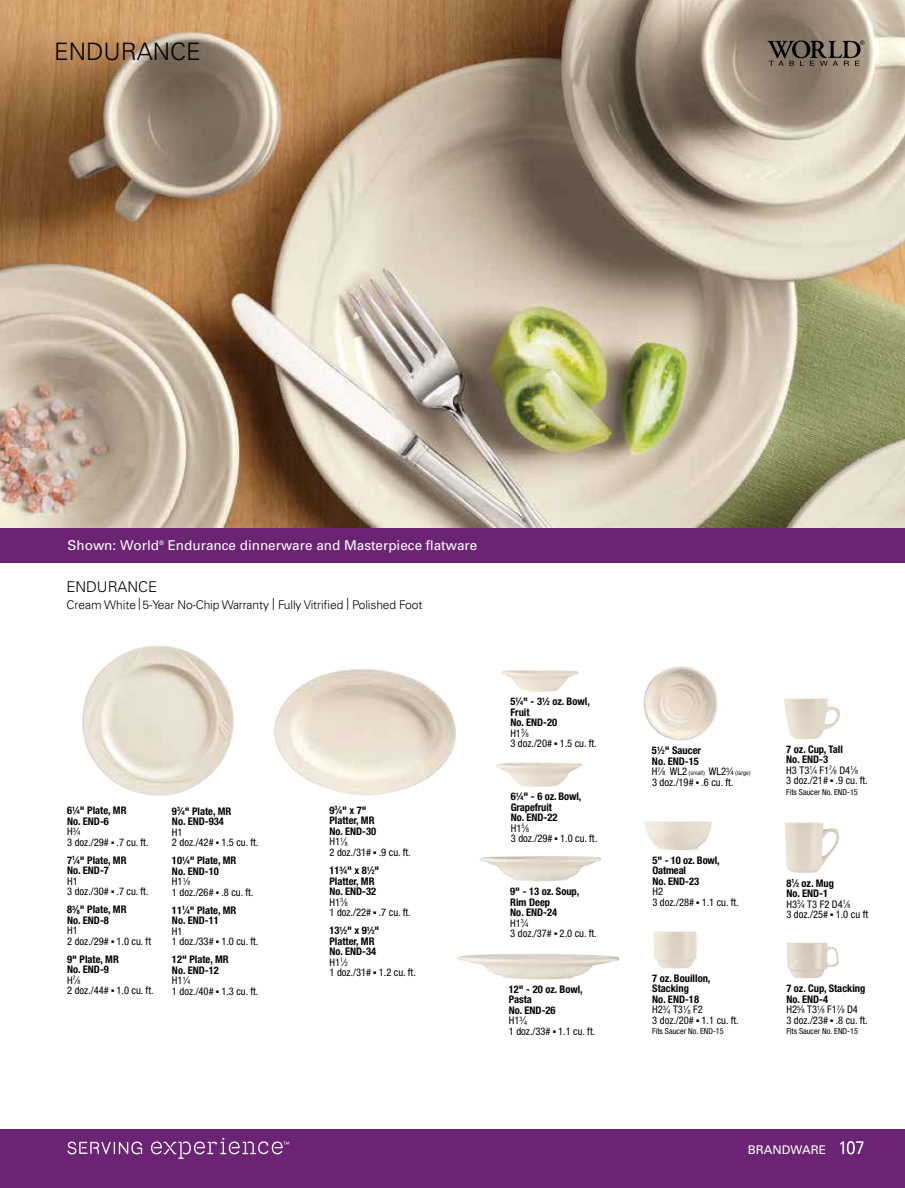
<style>
.page{position:relative;width:905px;height:1188px;background:#fff}
.page>*{position:absolute;margin:0;border:0;box-sizing:border-box;transform-origin:0 0}
.t1{font:300 24px "Univers";color:#000}
.t2{font:300 18px "Univers";color:#fff;scale:.9 1}
.t3{font:300 14.85px "Univers";color:#000}
.t4{font:13.5px "Univers";color:#fff}
.t5{font:300 12px "Univers";letter-spacing:-.01em;color:#000}
.t6{font:12px "Univers";color:#fff}
.t7{font:700 condensed 10.5px/10.5px "Helvetica Neue";color:#000}
.t8{font:condensed 10.5px/10.5px "Helvetica Neue";color:#000}
.t9{font:condensed 8.25px "Helvetica Neue";color:#000}
.t10{font:6px "Food Service Roman";color:#000}
.s1{font-size:16.8px}
.s2{font-size:6.15px}
.s3{font-weight:400}
.s4{font-weight:400;font-size:6.15px}
.s5{font-family:"Universal Newswith Comm Pi";font-weight:400;font-stretch:normal;font-size:9.75px}
.s6{font-family:"Universal Newswith Comm Pi";font-stretch:normal;font-size:9.75px}
.s7{font-weight:700}
.s8{font-family:"Helvetica Neue";font-stretch:condensed;font-size:10.5px}
.s9{font-family:"Helvetica Neue";font-stretch:condensed;font-size:6.15px}
.s10{font-weight:700;font-size:6.15px}
</style>
<div class="page">
<img style="left:0;top:0;width:904px;height:528px">
<div style="left:0;top:1129px;width:904px;height:59px;background:#6b2473"></div>
<svg style="left:767px;top:40px;width:97px;height:26px;background:#6a5f53"></svg>
<img style="left:643px;top:666px;width:75px;height:75px">
<img style="left:784px;top:698px;width:56px;height:41px">
<img style="left:787px;top:943px;width:52px;height:35px">
<img style="left:784px;top:822px;width:55px;height:51px">
<img style="left:644px;top:821px;width:67px;height:29px">
<img style="left:653px;top:931px;width:43px;height:37px">
<img style="left:480px;top:856px;width:121px;height:25px">
<img style="left:457px;top:954px;width:162px;height:25px">
<img style="left:501px;top:670px;width:77px;height:22px">
<img style="left:496px;top:763px;width:86px;height:24px">
<img style="left:82px;top:645px;width:152px;height:151px">
<img style="left:274px;top:669px;width:182px;height:126px">
<svg style="left:68px;top:1142px;width:74px;height:12px"></svg>
<svg style="left:151px;top:1138px;width:138px;height:21px"></svg>
<div style="left:0;top:528px;width:904px;height:34px;background:#6b2473"></div>
<h1 class="t1" style="left:54px;top:37px;width:148px">ENDURANCE</h1>
<p class="t4" style="left:68px;top:537px;width:411px">Shown: World<sup>®</sup> Endurance dinnerware and Masterpiece flatware</p>
<h3 class="t3" style="left:66px;top:577px;width:92px">ENDURANCE</h3>
<p class="t5" style="left:66px;top:597px;width:357px">Cream White <span class="s1">|</span> 5-Year No-Chip Warranty <span class="s1">|</span> Fully Vitrified <span class="s1">|</span> Polished Foot</p>
<p class="t7" style="left:67px;top:805px;width:83px">6<sup>1</sup>⁄<span class="s2">4</span>" Plate, MR<br>No. END-6<br><span class="s3">H</span><sup>3</sup><span class="s3">⁄</span><span class="s4">4<br></span><span class="s3">3 doz./29#</span> <span class="s5">▪</span> <span class="s3">.7 cu. ft.</span></p>
<p class="t7" style="left:67px;top:855px;width:61px">7<sup>1</sup>⁄<span class="s2">4</span>" Plate, MR<br>No. END-7</p>
<p class="t8" style="left:67px;top:876px;width:83px">H1<br>3 doz./30# <span class="s6">▪</span> .7 cu. ft.</p>
<p class="t7" style="left:67px;top:904px;width:61px">8<sup>3</sup>⁄<span class="s2">8</span>" Plate, MR<br>No. END-8</p>
<p class="t8" style="left:67px;top:925px;width:85px">H1<br>2 doz./29# <span class="s6">▪</span> 1.0 cu. ft</p>
<p class="t8" style="left:67px;top:954px;width:88px"><span class="s7">9" Plate, MR<br>No. END-9<br></span>H<sup>7</sup>⁄<span class="s2">8<br></span>2 doz./44# <span class="s6">▪</span> 1.0 cu. ft.</p>
<p class="t7" style="left:172px;top:805px;width:61px">9<sup>3</sup>⁄<span class="s2">4</span>" Plate, MR<br>No. END-934</p>
<p class="t8" style="left:172px;top:827px;width:88px">H1<br>2 doz./42# <span class="s6">▪</span> 1.5 cu. ft.</p>
<p class="t7" style="left:172px;top:855px;width:83px">10<sup>1</sup>⁄<span class="s2">4</span>" Plate, MR<br>No. END-10<br><span class="s3">H1</span><sup>1</sup><span class="s3">⁄</span><span class="s4">8<br></span><span class="s3">1 doz./26#</span> <span class="s5">▪</span> <span class="s3">.8 cu. ft.</span></p>
<p class="t7" style="left:172px;top:905px;width:66px">11<sup>1</sup>⁄<span class="s2">4</span>" Plate, MR<br>No. END-11</p>
<p class="t8" style="left:172px;top:926px;width:88px">H1<br>1 doz./33# <span class="s6">▪</span> 1.0 cu. ft.</p>
<p class="t8" style="left:172px;top:954px;width:88px"><span class="s7">12" Plate, MR<br>No. END-12<br></span>H1<sup>1</sup>⁄<span class="s2">4<br></span>1 doz./40# <span class="s6">▪</span> 1.3 cu. ft.</p>
<p class="t7" style="left:329px;top:805px;width:83px">9<sup>3</sup>⁄<span class="s2">4</span>" x 7"<br>Platter, MR<br>No. END-30<br><span class="s3">H1</span><sup>1</sup><span class="s3">⁄</span><span class="s4">8<br></span><span class="s3">2 doz./31#</span> <span class="s5">▪</span> <span class="s3">.9 cu. ft.</span></p>
<p class="t7" style="left:329px;top:865px;width:83px">11<sup>3</sup>⁄<span class="s2">4</span>" x 8<sup>1</sup>⁄<span class="s2">2</span>"<br>Platter, MR<br>No. END-32<br><span class="s3">H1</span><sup>3</sup><span class="s3">⁄</span><span class="s4">8<br></span><span class="s3">1 doz./22#</span> <span class="s5">▪</span> <span class="s3">.7 cu. ft.</span></p>
<p class="t7" style="left:329px;top:925px;width:88px">13<sup>1</sup>⁄<span class="s2">2</span>" x 9<sup>1</sup>⁄<span class="s2">2</span>"<br>Platter, MR<br>No. END-34<br><span class="s3">H1</span><sup>1</sup><span class="s3">⁄</span><span class="s4">2<br></span><span class="s3">1 doz./31#</span> <span class="s5">▪</span> <span class="s3">1.2 cu. ft.</span></p>
<p class="t7" style="left:510px;top:696px;width:88px">5<sup>1</sup>⁄<span class="s2">4</span>" - 3<sup>1</sup>⁄<span class="s2">2</span> oz. Bowl,<br>Fruit<br>No. END-20<br><span class="s3">H1</span><sup>3</sup><span class="s3">⁄</span><span class="s4">8<br></span><span class="s3">3 doz./20#</span> <span class="s5">▪</span> <span class="s3">1.5 cu. ft.</span></p>
<p class="t7" style="left:511px;top:791px;width:88px">6<sup>1</sup>⁄<span class="s2">4</span>" - 6 oz. Bowl,<br>Grapefruit<br>No. END-22<br><span class="s3">H1</span><sup>5</sup><span class="s3">⁄</span><span class="s4">8<br></span><span class="s3">3 doz./29#</span> <span class="s5">▪</span> <span class="s3">1.0 cu. ft.</span></p>
<p class="t7" style="left:510px;top:886px;width:88px">9" - 13 oz. Soup,<br>Rim Deep<br>No. END-24<br><span class="s3">H1</span><sup>3</sup><span class="s3">⁄</span><span class="s4">4<br></span><span class="s3">3 doz./37#</span> <span class="s5">▪</span> <span class="s3">2.0 cu. ft.</span></p>
<p class="t7" style="left:509px;top:984px;width:88px">12" - 20 oz. Bowl,<br>Pasta<br>No. END-26<br><span class="s3">H1</span><sup>3</sup><span class="s3">⁄</span><span class="s4">4<br></span><span class="s3">1 doz./33#</span> <span class="s5">▪</span> <span class="s3">1.1 cu. ft.</span></p>
<p class="t7" style="left:652px;top:745px;width:51px">5<sup>1</sup>⁄<span class="s2">2</span>" Saucer<br>No. END-15</p>
<p class="t10" style="left:652px;top:769px;width:100px"><span class="s8">H</span><sup>7</sup><span class="s8">⁄</span><span class="s9">8</span> <span class="s8">WL2</span> (small) <span class="s8">WL2</span><sup>3</sup><span class="s8">⁄</span><span class="s9">4</span> (large)</p>
<p class="t8" style="left:652px;top:777px;width:83px">3 doz./19# <span class="s6">▪</span> .6 cu. ft.</p>
<p class="t7" style="left:652px;top:855px;width:69px">5" - 10 oz. Bowl,<br>Oatmeal<br>No. END-23</p>
<p class="t8" style="left:652px;top:886px;width:88px">H2<br>3 doz./28# <span class="s6">▪</span> 1.1 cu. ft.</p>
<p class="t7" style="left:652px;top:973px;width:88px">7 oz. Bouillon,<br>Stacking<br>No. END-18<br><span class="s3">H2</span><sup>3</sup><span class="s3">⁄</span><span class="s4">4</span> <span class="s3">T3</span><sup>1</sup><span class="s3">⁄</span><span class="s4">8</span> <span class="s3">F2<br>3 doz./20#</span> <span class="s5">▪</span> <span class="s3">1.1 cu. ft.</span></p>
<p class="t9" style="left:652px;top:1027px;width:73px">Fits Saucer No. END-15</p>
<p class="t8" style="left:786px;top:744px;width:83px"><span class="s7">7 oz. Cup, Tall<br>No. END-3<br></span>H3 T3<sup>1</sup>⁄<span class="s2">4</span> F1<sup>7</sup>⁄<span class="s2">8</span> D4<sup>1</sup>⁄<span class="s2">8<br></span>3 doz./21# <span class="s6">▪</span> .9 cu. ft.</p>
<p class="t9" style="left:786px;top:787px;width:73px">Fits Saucer No. END-15</p>
<p class="t8" style="left:786px;top:878px;width:83px"><span class="s7">8</span><sup>1</sup><span class="s7">⁄</span><span class="s10">2</span> <span class="s7">oz. Mug<br>No. END-1<br></span>H3<sup>3</sup>⁄<span class="s2">4</span> T3 F2 D4<sup>1</sup>⁄<span class="s2">8<br></span>3 doz./25# <span class="s6">▪</span> 1.0 cu ft</p>
<p class="t8" style="left:786px;top:983px;width:83px"><span class="s7">7 oz. Cup, Stacking<br>No. END-4<br></span>H2<sup>5</sup>⁄<span class="s2">8</span> T3<sup>1</sup>⁄<span class="s2">8</span> F1<sup>7</sup>⁄<span class="s2">8</span> D4<br>3 doz./23# <span class="s6">▪</span> .8 cu. ft.</p>
<p class="t9" style="left:786px;top:1026px;width:73px">Fits Saucer No. END-15</p>
<p class="t6" style="left:747px;top:1142px;width:80px">BRANDWARE</p>
<h2 class="t2" style="left:838px;top:1137px;width:30px">107</h2>
</div>
